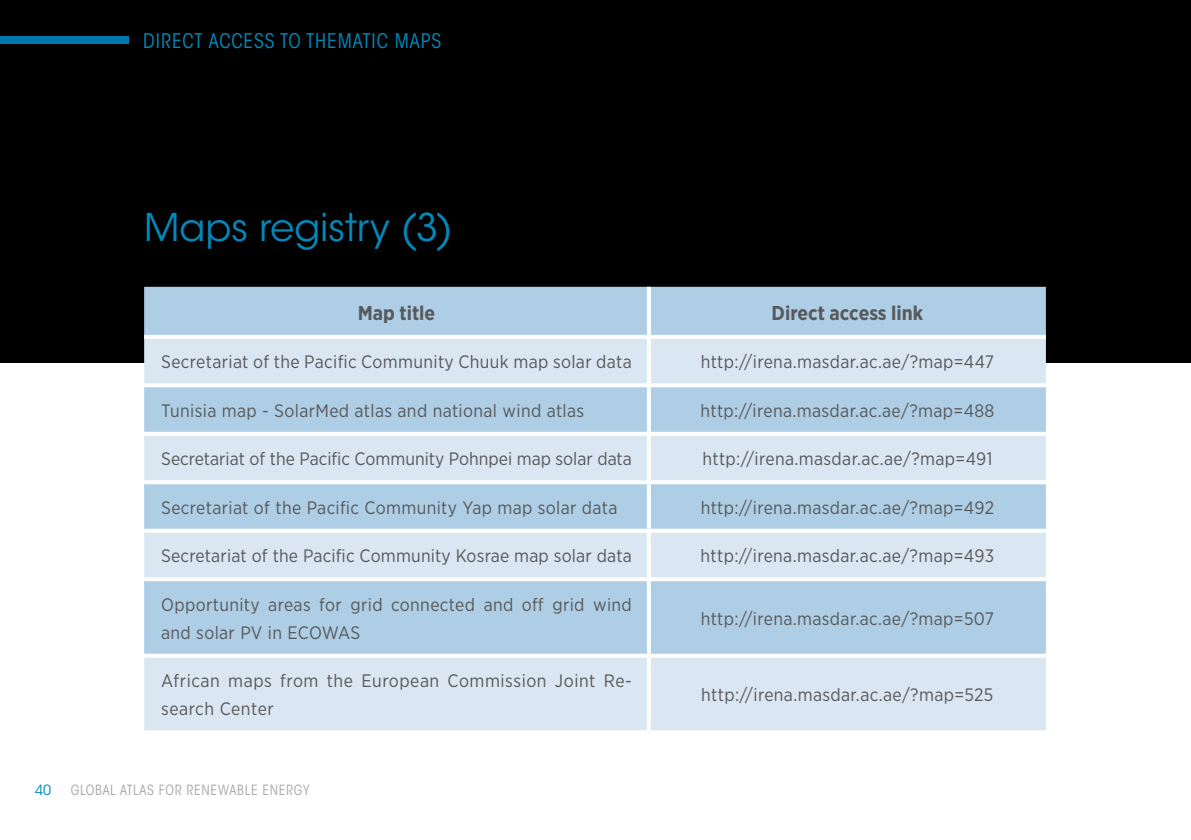
<style>
.page{position:relative;width:1191px;height:840px;background:#fff}
.page>*{position:absolute;margin:0;border:0;box-sizing:border-box;transform-origin:0 0}
.t1{font:38px "ITC Avant Garde Std";letter-spacing:-.005em;color:#008abb}
.t2{font:condensed 20px "ITC Avant Garde Std";letter-spacing:.05em;color:#008abb}
.t3{font:700 20px "Gotham Narrow";color:#58595b}
.t4{font:18px/28px "Gotham Narrow";letter-spacing:.02em;color:#58595b}
.t5{font:18px "Gotham Narrow";color:#58595b}
.t6{font:condensed 14px "ITC Avant Garde Std";letter-spacing:.05em;color:#a7a9ac}
.t7{font:14px "ITC Avant Garde Std";color:#008abb}
</style>
<div class="page">
<div style="left:0;top:0;width:1191px;height:362px;background:#000"></div>
<div style="left:0;top:36px;width:129px;height:7px;background:#0078ae"></div>
<div style="left:144px;top:286px;width:902px;height:48px;background:#aecee5"></div>
<svg style="left:144px;top:338px;width:902px;height:391px;fill:#dae7f2"></svg>
<hr style="left:647px;top:286px;width:4px;height:48px;background:#fff">
<hr style="left:647px;top:338px;width:4px;height:45px;background:#fff">
<hr style="left:647px;top:387px;width:4px;height:44px;background:#fff">
<hr style="left:647px;top:435px;width:4px;height:45px;background:#fff">
<hr style="left:647px;top:484px;width:4px;height:44px;background:#fff">
<hr style="left:647px;top:532px;width:4px;height:45px;background:#fff">
<hr style="left:647px;top:581px;width:4px;height:72px;background:#fff">
<hr style="left:647px;top:657px;width:4px;height:72px;background:#fff">
<svg style="left:144px;top:334px;width:505px;height:4px;fill:#fff"></svg>
<svg style="left:649px;top:334px;width:397px;height:4px;fill:#fff"></svg>
<svg style="left:144px;top:383px;width:505px;height:4px"></svg>
<svg style="left:649px;top:383px;width:397px;height:4px"></svg>
<svg style="left:144px;top:431px;width:505px;height:4px"></svg>
<svg style="left:649px;top:431px;width:397px;height:4px"></svg>
<hr style="left:144px;top:480px;width:505px;height:4px;background:#fff">
<hr style="left:649px;top:480px;width:397px;height:4px;background:#fff">
<svg style="left:144px;top:528px;width:505px;height:4px"></svg>
<svg style="left:649px;top:528px;width:397px;height:4px"></svg>
<hr style="left:144px;top:577px;width:505px;height:4px;background:#fff">
<hr style="left:649px;top:577px;width:397px;height:4px;background:#fff">
<svg style="left:144px;top:653px;width:505px;height:4px"></svg>
<svg style="left:649px;top:653px;width:397px;height:4px"></svg>
<svg style="left:144px;top:729px;width:503px;height:2px"></svg>
<svg style="left:651px;top:729px;width:395px;height:1px"></svg>
<p class="t2" style="left:143px;top:28px;width:300px">DIRECT ACCESS TO THEMATIC MAPS</p>
<h1 class="t1" style="left:144px;top:204px;width:310px">Maps registry (3)</h1>
<p class="t3" style="left:358px;top:300px;width:79px">Map title</p>
<p class="t3" style="left:771px;top:300px;width:153px">Direct access link</p>
<p class="t4" style="left:161px;top:347px;width:472px">Secretariat of the Pacific Community Chuuk map solar data</p>
<p class="t4" style="left:700px;top:347px;width:295px">http://irena.masdar.ac.ae/?map=447</p>
<p class="t4" style="left:161px;top:396px;width:424px">Tunisia map - SolarMed atlas and national wind atlas</p>
<p class="t4" style="left:700px;top:396px;width:295px">http://irena.masdar.ac.ae/?map=488</p>
<p class="t5" style="left:161px;top:447px;width:472px">Secretariat of the Pacific Community Pohnpei map solar data</p>
<p class="t4" style="left:702px;top:444px;width:291px">http://irena.masdar.ac.ae/?map=491</p>
<p class="t4" style="left:161px;top:492px;width:458px">Secretariat of the Pacific Community Yap map solar data</p>
<p class="t4" style="left:700px;top:492px;width:295px">http://irena.masdar.ac.ae/?map=492</p>
<p class="t4" style="left:161px;top:541px;width:472px">Secretariat of the Pacific Community Kosrae map solar data</p>
<p class="t4" style="left:700px;top:541px;width:295px">http://irena.masdar.ac.ae/?map=493</p>
<p class="t4" style="left:161px;top:589px;width:472px">Opportunity areas for grid connected and off grid wind and solar PV in ECOWAS</p>
<p class="t4" style="left:701px;top:603px;width:295px">http://irena.masdar.ac.ae/?map=507</p>
<p class="t4" style="left:161px;top:666px;width:472px">African maps from the European Commission Joint Re&shy;search Center</p>
<p class="t4" style="left:701px;top:680px;width:294px">http://irena.masdar.ac.ae/?map=525</p>
<p class="t7" style="left:35px;top:781px;width:18px">40</p>
<p class="t6" style="left:71px;top:781px;width:240px">GLOBAL ATLAS FOR RENEWABLE ENERGY</p>
</div>
